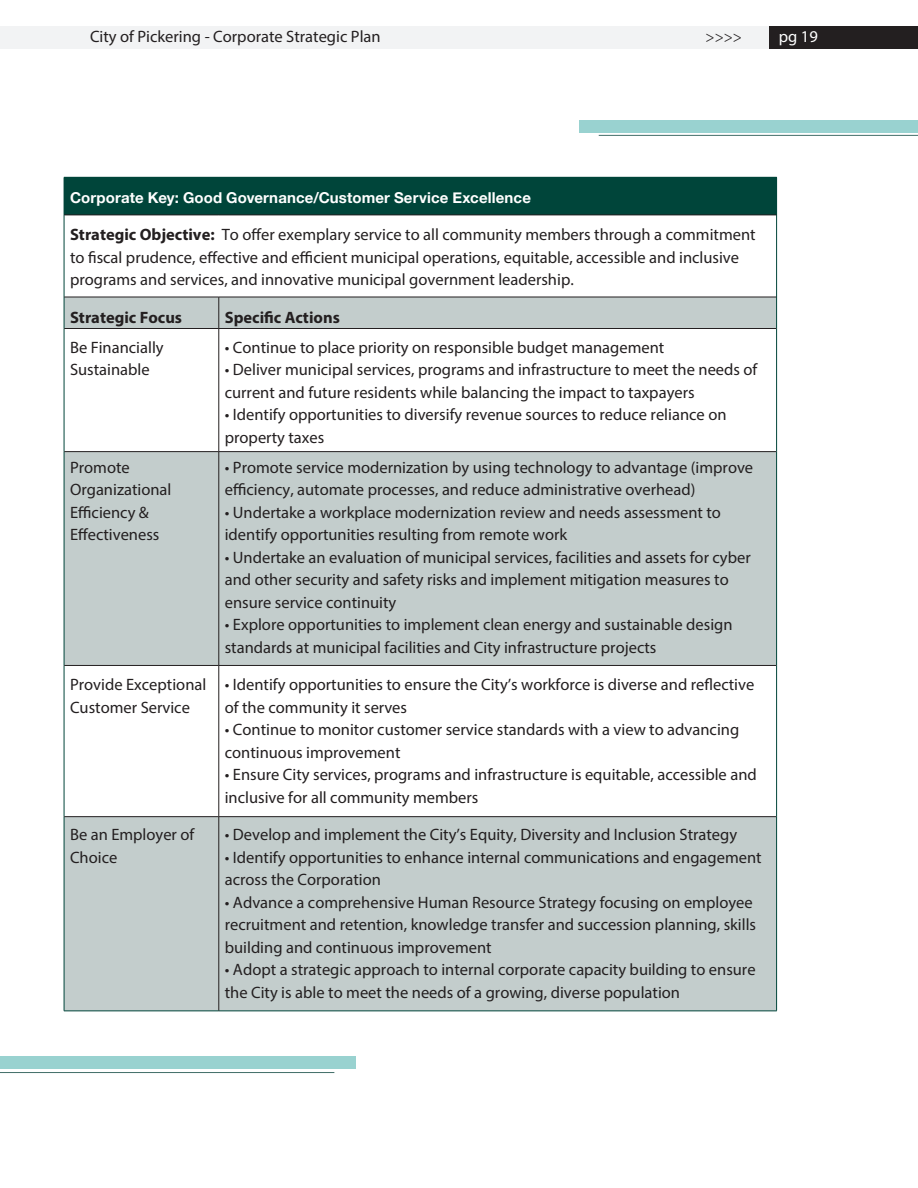
<style>
.page{position:relative;width:918px;height:1188px;background:#fff}
.page>*{position:absolute;margin:0;border:0;box-sizing:border-box;transform-origin:0 0}
.Copy_Text_08_14_Left{font:16.5px/22.5px "Myriad Pro";color:#231f20}
.Copy_Text_08_14_Left-2{font:700 16.5px "Myriad Pro";color:#231f20}
.t1{font:16.5px "Minion Pro";color:#231f20}
.t2{font:16.5px "Myriad Pro";color:#fff}
.Headlines_Copy_Text_10_15_Left{font:700 15px "Helvetica Neue";letter-spacing:.01em;color:#fff}
.s1{font-weight:700}
</style>
<div class="page">
<div style="left:64px;top:177px;width:713px;height:38px;background:#00453a"></div>
<svg style="left:65px;top:298px;width:711px;height:713px;fill:#c3cdcc"></svg>
<hr style="left:64px;top:297px;width:1px;height:31px;background:#00453a">
<hr style="left:776px;top:297px;width:1px;height:31px;background:#00453a">
<hr style="left:64px;top:328px;width:1px;height:124px;background:#00453a">
<hr style="left:776px;top:328px;width:1px;height:124px;background:#00453a">
<hr style="left:64px;top:452px;width:1px;height:213px;background:#00453a">
<hr style="left:776px;top:452px;width:1px;height:213px;background:#00453a">
<hr style="left:64px;top:665px;width:1px;height:152px;background:#00453a">
<hr style="left:776px;top:665px;width:1px;height:152px;background:#00453a">
<hr style="left:64px;top:817px;width:1px;height:194px;background:#00453a">
<hr style="left:776px;top:817px;width:1px;height:194px;background:#00453a">
<hr style="left:64px;top:1011px;width:155px;height:1px;background:#00453a">
<hr style="left:219px;top:1011px;width:558px;height:1px;background:#00453a">
<hr style="left:219px;top:297px;width:1px;height:31px;background:#231f20">
<hr style="left:64px;top:328px;width:155px;height:1px;background:#231f20">
<hr style="left:219px;top:328px;width:557px;height:1px;background:#231f20">
<hr style="left:219px;top:329px;width:1px;height:122px;background:#231f20">
<hr style="left:64px;top:451px;width:155px;height:1px;background:#231f20">
<hr style="left:219px;top:451px;width:557px;height:1px;background:#231f20">
<hr style="left:219px;top:452px;width:1px;height:213px;background:#231f20">
<hr style="left:64px;top:665px;width:155px;height:1px;background:#231f20">
<hr style="left:219px;top:665px;width:557px;height:1px;background:#231f20">
<hr style="left:219px;top:666px;width:1px;height:150px;background:#231f20">
<hr style="left:64px;top:816px;width:155px;height:1px;background:#231f20">
<hr style="left:219px;top:816px;width:557px;height:1px;background:#231f20">
<hr style="left:219px;top:817px;width:1px;height:194px;background:#231f20">
<hr style="left:64px;top:215px;width:1px;height:82px;background:#00453a">
<hr style="left:776px;top:215px;width:1px;height:82px;background:#00453a">
<hr style="left:64px;top:215px;width:155px;height:1px;background:#231f20">
<hr style="left:219px;top:215px;width:557px;height:1px;background:#231f20">
<hr style="left:64px;top:297px;width:155px;height:1px;background:#231f20">
<hr style="left:219px;top:297px;width:557px;height:1px;background:#231f20">
<div style="left:0;top:1056px;width:355px;height:13px;background:#99d2d0"></div>
<div style="left:579px;top:120px;width:339px;height:13px;background:#99d2d0"></div>
<hr style="left:599px;top:135px;width:319px;height:1px;background:#416e68">
<hr style="left:0;top:1072px;width:334px;height:1px;background:#416e68">
<div style="left:769px;top:26px;width:149px;height:23px;background:#231f20"></div>
<div style="left:0;top:26px;width:769px;height:23px;background:#f2f3f4"></div>
<p class="Copy_Text_08_14_Left" style="left:90px;top:25px;width:292px">City of Pickering - Corporate Strategic Plan</p>
<p class="t1" style="left:706px;top:26px;width:38px">&gt;&gt;&gt;&gt;</p>
<p class="t2" style="left:779px;top:27px;width:41px">pg 19</p>
<p class="Headlines_Copy_Text_10_15_Left" style="left:70px;top:185px;width:462px">Corporate Key: Good Governance/Customer Service Excellence</p>
<p class="Copy_Text_08_14_Left" style="left:70px;top:223px;width:687px"><span class="s1">Strategic Objective:</span> To offer exemplary service to all community members through a commitment to fiscal prudence, effective and efficient municipal operations, equitable, accessible and inclusive programs and services, and innovative municipal government leadership.</p>
<p class="Copy_Text_08_14_Left-2" style="left:70px;top:306px;width:114px">Strategic Focus</p>
<p class="Copy_Text_08_14_Left-2" style="left:225px;top:306px;width:117px">Specific Actions</p>
<p class="Copy_Text_08_14_Left" style="left:70px;top:335px;width:95px">Be Financially<br>Sustainable</p>
<p class="Copy_Text_08_14_Left" style="left:225px;top:335px;width:441px">• Continue to place priority on responsible budget management</p>
<p class="Copy_Text_08_14_Left" style="left:225px;top:358px;width:534px">• Deliver municipal services, programs and infrastructure to meet the needs of current and future residents while balancing the impact to taxpayers</p>
<p class="Copy_Text_08_14_Left" style="left:225px;top:403px;width:503px">• Identify opportunities to diversify revenue sources to reduce reliance on property taxes</p>
<p class="Copy_Text_08_14_Left" style="left:70px;top:455px;width:103px">Promote<br>Organizational<br>Efficiency &amp;<br>Effectiveness</p>
<p class="Copy_Text_08_14_Left" style="left:225px;top:455px;width:530px">• Promote service modernization by using technology to advantage (improve efficiency, automate processes, and reduce administrative overhead)</p>
<p class="Copy_Text_08_14_Left" style="left:225px;top:500px;width:498px">• Undertake a workplace modernization review and needs assessment to identify opportunities resulting from remote work</p>
<p class="Copy_Text_08_14_Left" style="left:225px;top:545px;width:528px">• Undertake an evaluation of municipal services, facilities and assets for cyber and other security and safety risks and implement mitigation measures to ensure service continuity</p>
<p class="Copy_Text_08_14_Left" style="left:225px;top:613px;width:509px">• Explore opportunities to implement clean energy and sustainable design standards at municipal facilities and City infrastructure projects</p>
<p class="Copy_Text_08_14_Left" style="left:70px;top:673px;width:138px">Provide Exceptional<br>Customer Service</p>
<p class="Copy_Text_08_14_Left" style="left:225px;top:673px;width:531px">• Identify opportunities to ensure the City’s workforce is diverse and reflective of the community it serves</p>
<p class="Copy_Text_08_14_Left" style="left:225px;top:718px;width:516px">• Continue to monitor customer service standards with a view to advancing continuous improvement</p>
<p class="Copy_Text_08_14_Left" style="left:225px;top:763px;width:534px">• Ensure City services, programs and infrastructure is equitable, accessible and inclusive for all community members</p>
<p class="Copy_Text_08_14_Left" style="left:70px;top:823px;width:126px">Be an Employer of<br>Choice</p>
<p class="Copy_Text_08_14_Left" style="left:225px;top:823px;width:514px">• Develop and implement the City’s Equity, Diversity and Inclusion Strategy</p>
<p class="Copy_Text_08_14_Left" style="left:225px;top:845px;width:538px">• Identify opportunities to enhance internal communications and engagement across the Corporation</p>
<p class="Copy_Text_08_14_Left" style="left:225px;top:890px;width:533px">• Advance a comprehensive Human Resource Strategy focusing on employee recruitment and retention, knowledge transfer and succession planning, skills building and continuous improvement</p>
<p class="Copy_Text_08_14_Left" style="left:225px;top:958px;width:532px">• Adopt a strategic approach to internal corporate capacity building to ensure the City is able to meet the needs of a growing, diverse population</p>
</div>
